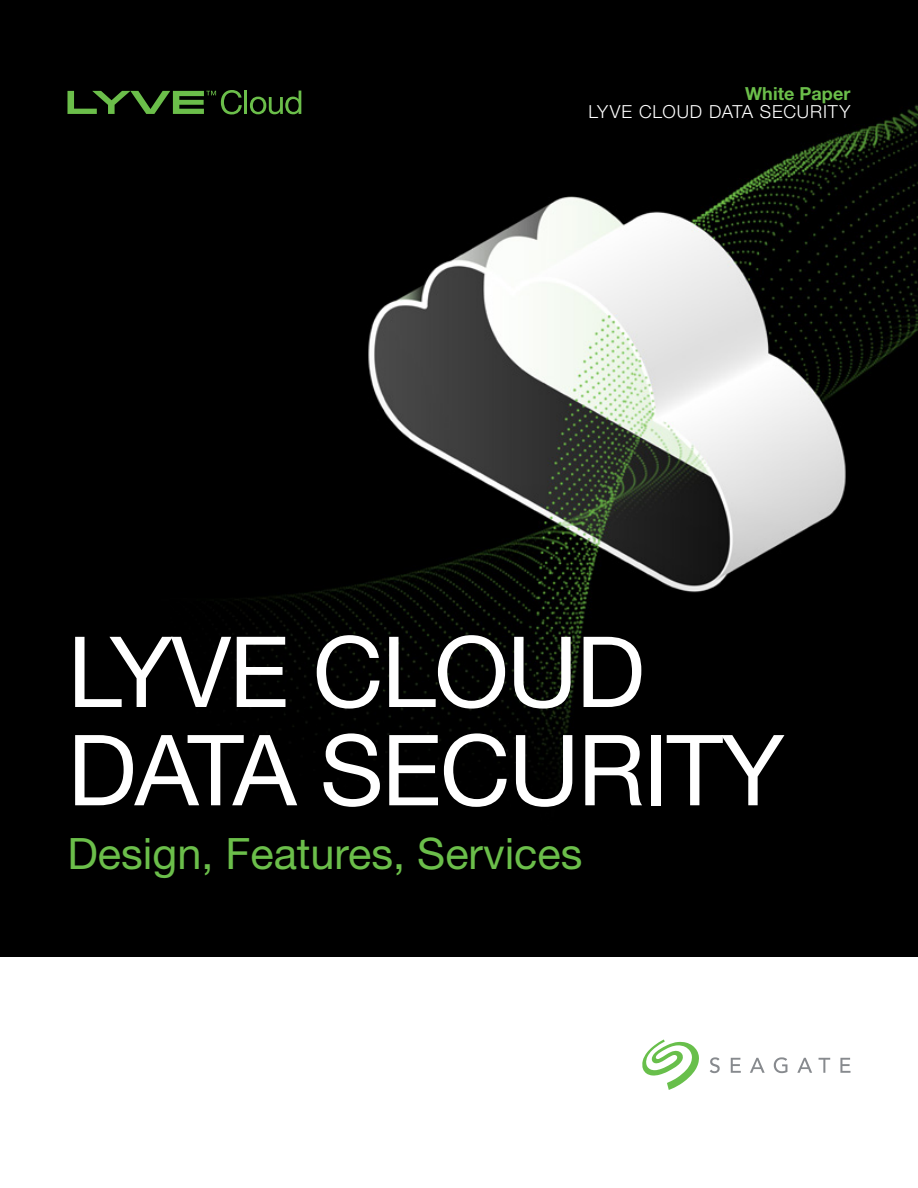
<style>
.page{position:relative;width:918px;height:1188px;background:#fff}
.page>*{position:absolute;margin:0;border:0;box-sizing:border-box;transform-origin:0 0}
.t1{font:98.25px/98.2px "Helvetica Neue";letter-spacing:-.02em;color:#fff}
.t2{font:43.35px "Helvetica Neue LT Std";color:#6bbe4a}
.t3{font:300 18px "Helvetica Neue LT Std";letter-spacing:.045em;color:#fff}
.t4{font:700 18px "Helvetica Neue LT Std";letter-spacing:.005em;color:#6bbe4a}
</style>
<div class="page">
<img style="left:0;top:0;width:918px;height:957px">
<svg style="left:710px;top:1057px;width:10px;height:16px"></svg>
<svg style="left:731px;top:1058px;width:10px;height:15px"></svg>
<svg style="left:750px;top:1058px;width:15px;height:15px"></svg>
<svg style="left:774px;top:1057px;width:13px;height:16px"></svg>
<svg style="left:797px;top:1058px;width:15px;height:15px"></svg>
<svg style="left:819px;top:1058px;width:11px;height:15px"></svg>
<svg style="left:840px;top:1058px;width:11px;height:15px"></svg>
<svg style="left:642px;top:1039px;width:57px;height:51px"></svg>
<hr style="left:245px;top:91px;width:2px;height:23px;background:#6bbe4a">
<svg style="left:250px;top:91px;width:51px;height:23px"></svg>
<svg style="left:67px;top:90px;width:175px;height:24px;background:#28471b"></svg>
<p class="t4" style="left:745px;top:82px;width:107px">White Paper</p>
<p class="t3" style="left:589px;top:100px;width:263px">LYVE CLOUD DATA SECURITY</p>
<h1 class="t1" style="left:68px;top:629px;width:719px">LYVE CLOUD<br>DATA SECURITY</h1>
<p class="t2" style="left:68px;top:828px;width:516px">Design, Features, Services</p>
</div>
